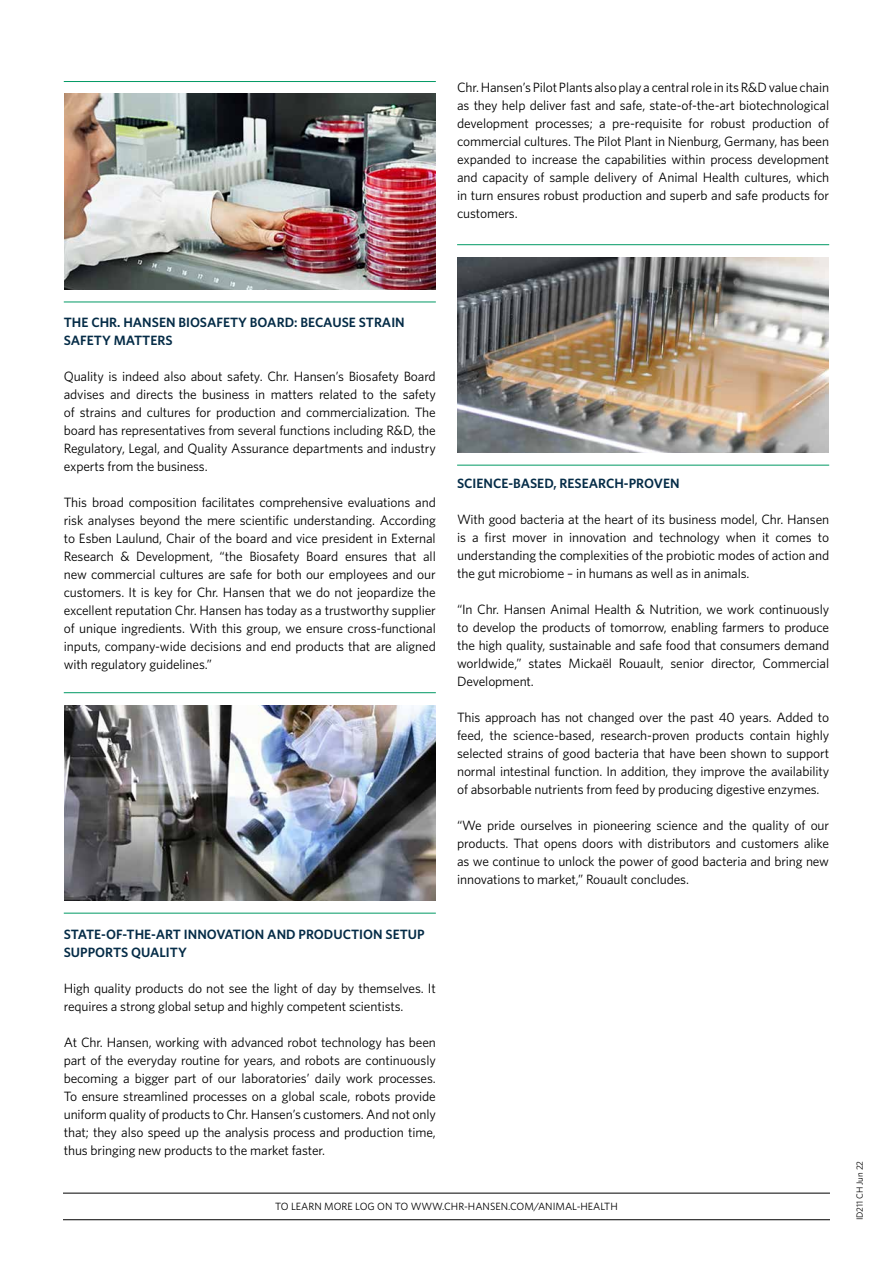
<style>
.page{position:relative;width:893px;height:1263px;background:#fff}
.page>*{position:absolute;margin:0;border:0;box-sizing:border-box;transform-origin:0 0}
.t1{font:13.5px/18px "Whitney";letter-spacing:-.01em;color:#000;text-align:justify}
.t2{font:600 13.5px/18px "Whitney";color:#052c47}
.Brød_1{font:10.5px "Whitney";color:#000}
.t3{font:9px "Whitney";letter-spacing:-.01em;color:#000}
</style>
<div class="page">
<hr style="left:63px;top:1193px;width:767px;height:1px;background:#000">
<hr style="left:63px;top:1219px;width:767px;height:1px;background:#000">
<hr style="left:64px;top:81px;width:372px;height:1px;background:#009964">
<hr style="left:64px;top:302px;width:372px;height:1px;background:#009964">
<img style="left:65px;top:94px;width:370px;height:195px">
<hr style="left:457px;top:244px;width:372px;height:1px;background:#009964">
<hr style="left:457px;top:465px;width:372px;height:1px;background:#009964">
<img style="left:458px;top:257px;width:370px;height:196px">
<hr style="left:64px;top:692px;width:372px;height:1px;background:#009964">
<hr style="left:64px;top:913px;width:372px;height:1px;background:#009964">
<img style="left:65px;top:705px;width:370px;height:196px">
<p class="t1" style="left:457px;top:78px;width:374px">Chr. Hansen’s Pilot Plants also play a central role in its R&amp;D value chain as they help deliver fast and safe, state-of-the-art biotechnological development processes; a pre-requisite for robust production of commercial cultures. The Pilot Plant in Nienburg, Germany, has been expanded to increase the capabilities within process development and capacity of sample delivery of Animal Health cultures, which in turn ensures robust production and superb and safe products for customers.</p>
<p class="t2" style="left:64px;top:313px;width:342px">THE CHR. HANSEN BIOSAFETY BOARD: BECAUSE STRAIN<br>SAFETY MATTERS</p>
<p class="t1" style="left:64px;top:367px;width:374px">Quality is indeed also about safety. Chr. Hansen’s Biosafety Board advises and directs the business in matters related to the safety of strains and cultures for production and commercialization. The board has representatives from several functions including R&amp;D, the Regulatory, Legal, and Quality Assurance departments and industry experts from the business.</p>
<p class="t1" style="left:64px;top:493px;width:374px">This broad composition facilitates comprehensive evaluations and risk analyses beyond the mere scientific understanding. According to Esben Laulund, Chair of the board and vice president in External Research &amp; Development, “the Biosafety Board ensures that all new commercial cultures are safe for both our employees and our customers. It is key for Chr. Hansen that we do not jeopardize the excellent reputation Chr. Hansen has today as a trustworthy supplier of unique ingredients. With this group, we ensure cross-functional inputs, company-wide decisions and end products that are aligned with regulatory guidelines.”</p>
<p class="t2" style="left:64px;top:925px;width:362px">STATE-OF-THE-ART INNOVATION AND PRODUCTION SETUP<br>SUPPORTS QUALITY</p>
<p class="t1" style="left:64px;top:979px;width:374px">High quality products do not see the light of day by themselves. It requires a strong global setup and highly competent scientists.</p>
<p class="t1" style="left:64px;top:1033px;width:374px">At Chr. Hansen, working with advanced robot technology has been part of the everyday routine for years, and robots are continuously becoming a bigger part of our laboratories’ daily work processes.<br>To ensure streamlined processes on a global scale, robots provide uniform quality of products to Chr. Hansen’s customers. And not only that; they also speed up the analysis process and production time, thus bringing new products to the market faster.</p>
<p class="t2" style="left:457px;top:474px;width:224px">SCIENCE-BASED, RESEARCH-PROVEN</p>
<p class="t1" style="left:457px;top:510px;width:374px">With good bacteria at the heart of its business model, Chr. Hansen is a first mover in innovation and technology when it comes to understanding the complexities of the probiotic modes of action and the gut microbiome – in humans as well as in animals.</p>
<p class="t1" style="left:457px;top:600px;width:374px">“In Chr. Hansen Animal Health &amp; Nutrition, we work continuously to develop the products of tomorrow, enabling farmers to produce the high quality, sustainable and safe food that consumers demand worldwide,” states Mickaël Rouault, senior director, Commercial Development.</p>
<p class="t1" style="left:457px;top:708px;width:374px">This approach has not changed over the past 40 years. Added to feed, the science-based, research-proven products contain highly selected strains of good bacteria that have been shown to support normal intestinal function. In addition, they improve the availability of absorbable nutrients from feed by producing digestive enzymes.</p>
<p class="t1" style="left:457px;top:816px;width:374px">“We pride ourselves in pioneering science and the quality of our products. That opens doors with distributors and customers alike as we continue to unlock the power of good bacteria and bring new innovations to market,” Rouault concludes.</p>
<p class="Brød_1" style="left:275px;top:1199px;width:344px">TO LEARN MORE LOG ON TO WWW.CHR-HANSEN.COM/ANIMAL-HEALTH</p>
<p class="t3" style="left:854px;top:1220px;width:61px;rotate:-90deg">ID211 CH Jun 22</p>
</div>
